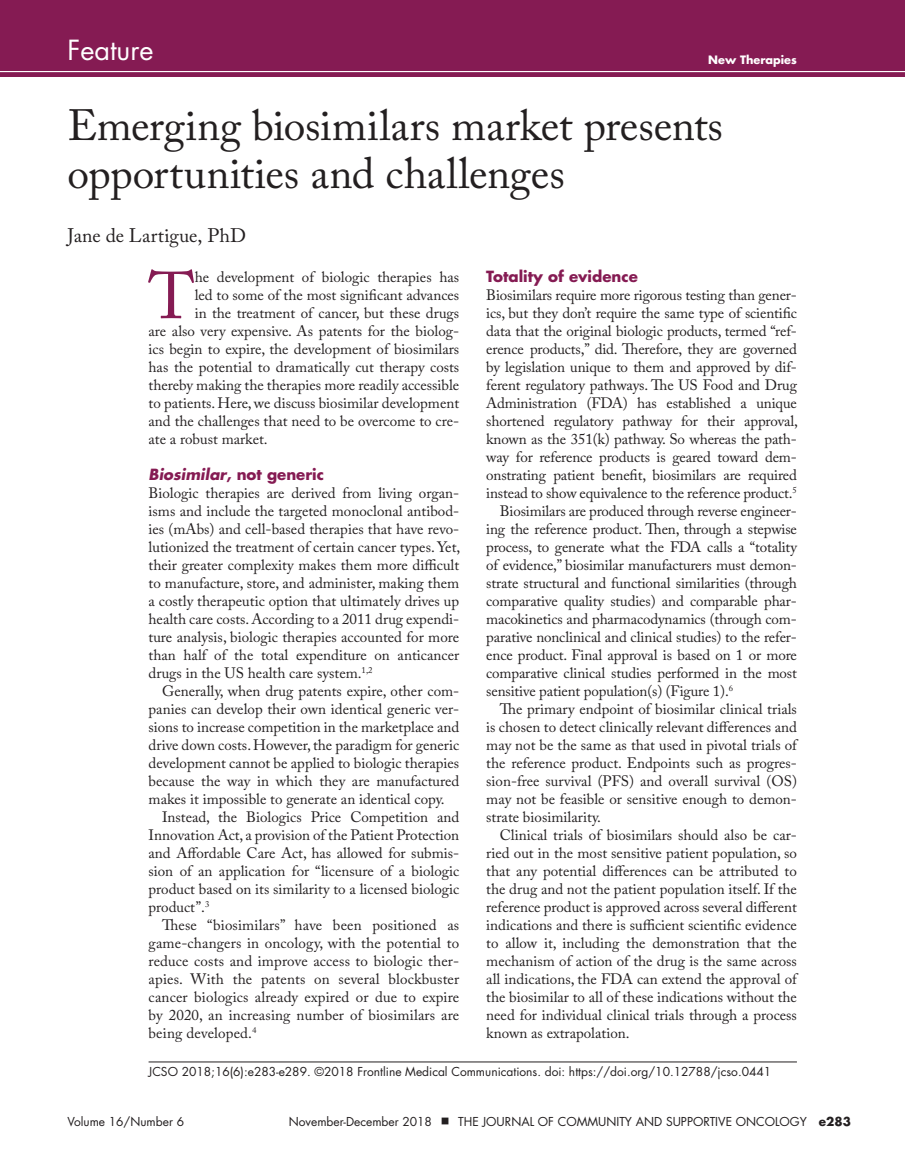
<style>
.page{position:relative;width:905px;height:1175px;background:#fff}
.page>*{position:absolute;margin:0;border:0;box-sizing:border-box;transform-origin:0 0}
.body_drop_cap{font:65.7px "Adobe Caslon Pro";color:#851b53}
.t1{font:43.5px/48px "Adobe Caslon Pro";letter-spacing:-.005em;color:#231f20}
.t2{font:27px "Futura Std";color:#fff}
.author{font:19.5px "Adobe Caslon Pro";letter-spacing:.005em;color:#231f20}
.body{font:15px/18px "Adobe Caslon Pro";color:#231f20;text-align:justify}
.body_no_indent{font:15px/18px "Adobe Caslon Pro";letter-spacing:-.01em;color:#231f20;text-align:justify}
.body_drop_cap-2{font:15px "Adobe Caslon Pro";color:#231f20}
.sub{font:700 15px "Futura Std";color:#851b53}
.body_footnote_with_r{font:12px "Futura Std";color:#231f20}
.author_edited_by{font:700 11.25px "Futura Std";color:#fff}
.s1{font-style:italic}
.s2{font-weight:700}
</style>
<div class="page">
<div style="left:0;top:0;width:904px;height:76px;background:#851b53"></div>
<hr style="left:0;top:71px;width:904px;height:1px;background:#fff">
<hr style="left:148px;top:1061px;width:648px;height:1px;background:#231f20">
<p class="t2" style="left:68px;top:32px;width:87px">Feature</p>
<p class="author_edited_by" style="left:708px;top:52px;width:90px">New Therapies</p>
<p class="t1" style="left:68px;top:101px;width:657px">Emerging biosimilars market presents opportunities and challenges</p>
<p class="author" style="left:68px;top:224px;width:180px">Jane de Lartigue, PhD</p>
<p class="body_drop_cap" style="left:148px;top:257px;width:48px">T</p>
<p class="body_drop_cap-2" style="left:195px;top:268px;width:266px">he development of biologic therapies has</p>
<p class="sub" style="left:486px;top:266px;width:153px">Totality of evidence</p>
<p class="body_no_indent" style="left:486px;top:286px;width:313px">Biosimilars require more rigorous testing than gener&shy;ics, but they don’t require the same type of scientific data that the original biologic products, termed “ref&shy;erence products,” did. Therefore, they are governed by legislation unique to them and approved by dif&shy;ferent regulatory pathways. The US Food and Drug Administration (FDA) has established a unique shortened regulatory pathway for their approval, known as the 351(k) pathway. So whereas the path&shy;way for reference products is geared toward dem&shy;onstrating patient benefit, biosimilars are required instead to show equivalence to the reference product.<sup>5</sup></p>
<p class="body" style="left:486px;top:502px;width:312px;text-indent:14px">Biosimilars are produced through reverse engineer&shy;ing the reference product. Then, through a stepwise process, to generate what the FDA calls a “totality of evidence,” biosimilar manufacturers must demon&shy;strate structural and functional similarities (through comparative quality studies) and comparable phar&shy;macokinetics and pharmacodynamics (through com&shy;parative nonclinical and clinical studies) to the refer&shy;ence product. Final approval is based on 1 or more comparative clinical studies performed in the most sensitive patient population(s) (Figure 1).<sup>6</sup></p>
<p class="body" style="left:486px;top:700px;width:312px;text-indent:14px">The primary endpoint of biosimilar clinical trials is chosen to detect clinically relevant differences and may not be the same as that used in pivotal trials of the reference product. Endpoints such as progres&shy;sion-free survival (PFS) and overall survival (OS) may not be feasible or sensitive enough to demon&shy;strate biosimilarity.</p>
<p class="body" style="left:486px;top:826px;width:312px;text-indent:14px">Clinical trials of biosimilars should also be car&shy;ried out in the most sensitive patient population, so that any potential differences can be attributed to the drug and not the patient population itself. If the reference product is approved across several different indications and there is sufficient scientific evidence to allow it, including the demonstration that the mechanism of action of the drug is the same across all indications, the FDA can extend the approval of the biosimilar to all of these indications without the need for individual clinical trials through a process known as extrapolation.</p>
<p class="body_footnote_with_r" style="left:148px;top:1064px;width:624px">JCSO 2018;16(6):e283-e289. ©2018 Frontline Medical Communications. doi: https://doi.org/10.12788/jcso.0441</p>
<p class="body_drop_cap-2" style="left:195px;top:286px;width:266px">led to some of the most significant advances</p>
<p class="body_drop_cap-2" style="left:195px;top:304px;width:266px">in the treatment of cancer, but these drugs</p>
<p class="body_drop_cap-2" style="left:148px;top:322px;width:312px">are also very expensive. As patents for the biolog-</p>
<p class="body_drop_cap-2" style="left:148px;top:340px;width:312px">ics begin to expire, the development of biosimilars</p>
<p class="body_drop_cap-2" style="left:148px;top:358px;width:312px">has the potential to dramatically cut therapy costs</p>
<p class="body_drop_cap-2" style="left:148px;top:376px;width:312px">thereby making the therapies more readily accessible</p>
<p class="body_drop_cap-2" style="left:148px;top:394px;width:312px">to patients. Here, we discuss biosimilar development</p>
<p class="body_drop_cap-2" style="left:148px;top:412px;width:312px">and the challenges that need to be overcome to cre-</p>
<p class="body_drop_cap-2" style="left:148px;top:430px;width:121px">ate a robust market.</p>
<p class="sub" style="left:148px;top:464px;width:177px"><span class="s1">Biosimilar</span>, not generic</p>
<p class="body_no_indent" style="left:148px;top:484px;width:313px">Biologic therapies are derived from living organ&shy;isms and include the targeted monoclonal antibod&shy;ies (mAbs) and cell-based therapies that have revo&shy;lutionized the treatment of certain cancer types. Yet, their greater complexity makes them more difficult to manufacture, store, and administer, making them a costly therapeutic option that ultimately drives up health care costs. According to a 2011 drug expendi&shy;ture analysis, biologic therapies accounted for more than half of the total expenditure on anticancer drugs in the US health care system.<sup>1,2</sup></p>
<p class="body" style="left:148px;top:682px;width:312px;text-indent:14px">Generally, when drug patents expire, other com&shy;panies can develop their own identical generic ver&shy;sions to increase competition in the marketplace and drive down costs. However, the paradigm for generic development cannot be applied to biologic therapies because the way in which they are manufactured makes it impossible to generate an identical copy.</p>
<p class="body" style="left:148px;top:808px;width:312px;text-indent:14px">Instead, the Biologics Price Competition and Innovation Act, a provision of the Patient Protection and Affordable Care Act, has allowed for submis&shy;sion of an application for “licensure of a biologic product based on its similarity to a licensed biologic product”.<sup>3</sup></p>
<p class="body" style="left:149px;top:916px;width:312px;text-indent:14px">These “biosimilars” have been positioned as game-changers in oncology, with the potential to reduce costs and improve access to biologic ther&shy;apies. With the patents on several blockbuster cancer biologics already expired or due to expire by 2020, an increasing number of biosimilars are being developed.<sup>4</sup></p>
<p class="body_footnote_with_r" style="left:68px;top:1114px;width:118px">Volume 16/Number 6</p>
<p class="body_footnote_with_r" style="left:289px;top:1114px;width:145px">November-December 2018</p>
<p class="body_footnote_with_r" style="left:458px;top:1114px;width:394px">THE JOURNAL OF COMMUNITY AND SUPPORTIVE ONCOLOGY <span class="s2">e283</span></p>
</div>
